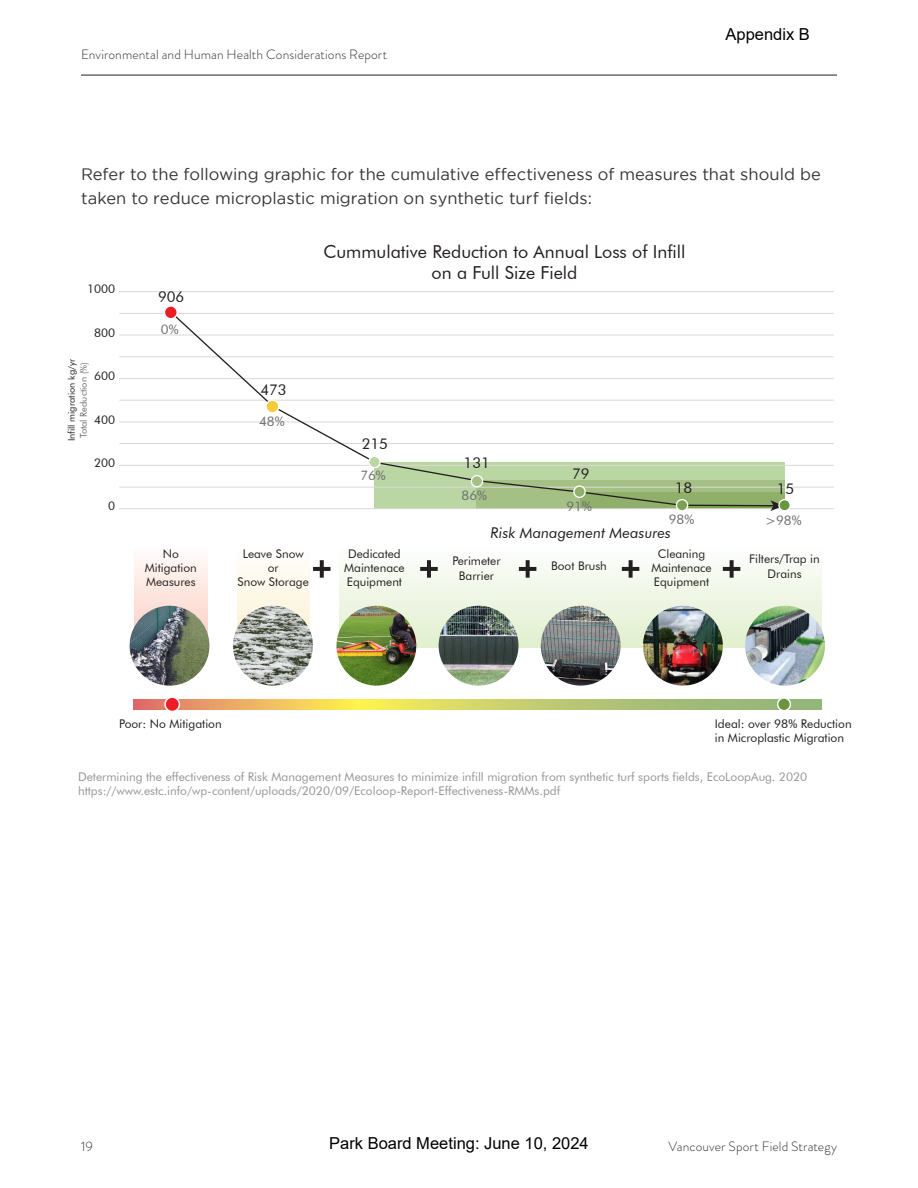
<style>
.page{position:relative;width:918px;height:1188px;background:#fff}
.page>*{position:absolute;margin:0;border:0;box-sizing:border-box;transform-origin:0 0}
.t1{font:17.85px/21.5px "Futura BT";color:#231f20;text-align:center}
.Body_Copy{font:16.5px/24px "Gotham";color:#363434}
.t2{font:16.5px "Arial";color:#000}
.t3{font:italic 14.85px "Futura BT";color:#231f20}
.t4{font:14.85px "Futura BT";color:#231f20}
.t5{font:300 13.5px "Brandon Grotesque";letter-spacing:.01em;color:#363434}
.t6{font:13.2px "Futura BT";color:#6c6d70}
.t7{font:12px/14.2px "Futura BT";color:#231f20;text-align:center}
.t8{font:12px/14.4px "Futura BT";color:#939598}
.t9{font:9.3px "Futura BT";color:#231f20}
.t10{font:9.3px "Futura BT";color:#6c6d70}
</style>
<div class="page">
<hr style="left:81px;top:75px;width:756px;height:1px;background:#231f20">
<svg style="left:133px;top:699px;width:688px;height:10px;background:#ccc36a"></svg>
<div style="left:778px;top:698px;width:12px;height:13px;background:#68963f;border-radius:50%"></div>
<div style="left:777px;top:697px;width:14px;height:14px;border:2px solid #fff;border-radius:50%"></div>
<div style="left:165px;top:697px;width:14px;height:14px;background:#ee1d23;border-radius:50%"></div>
<div style="left:164px;top:696px;width:16px;height:16px;border:2px solid #fff;border-radius:50%"></div>
<div style="left:476px;top:480px;width:309px;height:29px;background:#a4c085"></div>
<div style="left:580px;top:492px;width:205px;height:17px;background:#8faf6a"></div>
<hr style="left:682px;top:505px;width:103px;height:4px;background:#7aa251">
<svg style="left:135px;top:558px;width:72px;height:74px;background:#fbe8e2"></svg>
<svg style="left:237px;top:566px;width:72px;height:62px"></svg>
<div style="left:339px;top:546px;width:482px;height:102px;background:linear-gradient(to bottom,#fefefe,#dfedcb)"></div>
<hr style="left:119px;top:291px;width:715px;height:1px;background:#dad9d8">
<hr style="left:119px;top:313px;width:715px;height:1px;background:#dad9d8">
<hr style="left:119px;top:334px;width:715px;height:1px;background:#dad9d8">
<hr style="left:119px;top:356px;width:715px;height:1px;background:#dad9d8">
<hr style="left:119px;top:378px;width:715px;height:1px;background:#dad9d8">
<hr style="left:119px;top:400px;width:715px;height:1px;background:#dad9d8">
<hr style="left:119px;top:421px;width:715px;height:1px;background:#dad9d8">
<hr style="left:119px;top:443px;width:715px;height:1px;background:#dad9d8">
<hr style="left:119px;top:465px;width:715px;height:1px;background:#dad9d8">
<hr style="left:119px;top:487px;width:715px;height:1px;background:#dad9d8">
<hr style="left:119px;top:508px;width:715px;height:1px;background:#dad9d8">
<svg style="left:313px;top:567px;width:18px;height:4px"></svg>
<svg style="left:320px;top:560px;width:4px;height:18px"></svg>
<svg style="left:420px;top:567px;width:18px;height:4px"></svg>
<hr style="left:427px;top:560px;width:4px;height:18px;background:#231f20">
<svg style="left:519px;top:567px;width:17px;height:4px"></svg>
<svg style="left:526px;top:560px;width:4px;height:18px"></svg>
<svg style="left:622px;top:567px;width:17px;height:4px"></svg>
<svg style="left:629px;top:560px;width:4px;height:18px"></svg>
<svg style="left:723px;top:567px;width:17px;height:4px"></svg>
<svg style="left:730px;top:560px;width:4px;height:18px"></svg>
<svg style="left:169px;top:316px;width:607px;height:191px"></svg>
<svg style="left:770px;top:500px;width:11px;height:11px"></svg>
<svg style="left:369px;top:456px;width:11px;height:12px"></svg>
<div style="left:368px;top:456px;width:13px;height:12px;border:1px solid #fff;border-radius:50%"></div>
<div style="left:471px;top:476px;width:12px;height:11px;background:#a4c085;border-radius:50%"></div>
<div style="left:471px;top:475px;width:12px;height:12px;border:1px solid #fff;border-radius:50%"></div>
<svg style="left:574px;top:486px;width:11px;height:11px"></svg>
<div style="left:573px;top:485px;width:13px;height:13px;border:1px solid #fff;border-radius:50%"></div>
<div style="left:676px;top:500px;width:12px;height:11px;background:#7aa251;border-radius:50%"></div>
<div style="left:676px;top:499px;width:12px;height:12px;border:1px solid #fff;border-radius:50%"></div>
<div style="left:779px;top:500px;width:11px;height:11px;background:#67963f;border-radius:50%"></div>
<div style="left:778px;top:499px;width:13px;height:12px;border:1px solid #fff;border-radius:50%"></div>
<svg style="left:165px;top:306px;width:12px;height:13px"></svg>
<div style="left:164px;top:305px;width:14px;height:14px;border:1px solid #fff;border-radius:50%"></div>
<svg style="left:266px;top:400px;width:13px;height:13px"></svg>
<div style="left:265px;top:400px;width:14px;height:14px;border:1px solid #fff;border-radius:50%"></div>
<img style="left:130px;top:606px;width:79px;height:80px;border-radius:40px">
<img style="left:233px;top:606px;width:80px;height:80px;border-radius:40px">
<img style="left:336px;top:606px;width:80px;height:80px;border-radius:40px">
<img style="left:439px;top:606px;width:79px;height:80px;border-radius:40px">
<img style="left:541px;top:606px;width:80px;height:80px;border-radius:40px">
<img style="left:643px;top:606px;width:80px;height:80px;border-radius:40px">
<img style="left:745px;top:606px;width:80px;height:80px;border-radius:40px">
<p class="t5" style="left:81px;top:46px;width:308px">Environmental and Human Health Considerations Report</p>
<h2 class="t2" style="left:726px;top:23px;width:86px">Appendix B</h2>
<p class="Body_Copy" style="left:81px;top:162px;width:741px">Refer to the following graphic for the cumulative effectiveness of measures that should be taken to reduce microplastic migration on synthetic turf fields:</p>
<p class="t7" style="left:87px;top:282px;width:30px">1000</p>
<p class="t7" style="left:94px;top:326px;width:23px">800</p>
<p class="t9" style="left:66px;top:441px;width:84px;rotate:-90deg">Infill migration kg/yr</p>
<p class="t10" style="left:78px;top:438px;width:77px;rotate:-90deg">Total Reduction (%)</p>
<p class="t7" style="left:94px;top:369px;width:23px">600</p>
<p class="t7" style="left:94px;top:412px;width:23px">400</p>
<p class="t7" style="left:94px;top:456px;width:23px">200</p>
<p class="t7" style="left:108px;top:499px;width:9px">0</p>
<p class="t4" style="left:158px;top:288px;width:28px">906</p>
<p class="t6" style="left:161px;top:321px;width:19px">0%</p>
<p class="t1" style="left:323px;top:241px;width:364px">Cummulative Reduction to Annual Loss of Infill on a Full Size Field</p>
<p class="t4" style="left:260px;top:381px;width:28px">473</p>
<p class="t6" style="left:259px;top:414px;width:27px">48%</p>
<p class="t4" style="left:362px;top:434px;width:28px">215</p>
<p class="t6" style="left:360px;top:467px;width:27px">76%</p>
<p class="t4" style="left:464px;top:454px;width:28px">131</p>
<p class="t6" style="left:462px;top:487px;width:27px">86%</p>
<p class="t4" style="left:572px;top:465px;width:19px">79</p>
<p class="t6" style="left:566px;top:498px;width:27px">91%</p>
<p class="t4" style="left:675px;top:479px;width:19px">18</p>
<p class="t4" style="left:777px;top:479px;width:19px">15</p>
<p class="t6" style="left:669px;top:512px;width:27px">98%</p>
<p class="t6" style="left:765px;top:512px;width:38px">&gt;98%</p>
<p class="t3" style="left:491px;top:524px;width:182px">Risk Management Measures</p>
<p class="t7" style="left:344px;top:546px;width:62px">Dedicated<br>Maintenace<br>Equipment</p>
<p class="t7" style="left:651px;top:546px;width:62px">Cleaning<br>Maintenace<br>Equipment</p>
<p class="t7" style="left:145px;top:546px;width:53px">No<br>Mitigation<br>Measures</p>
<p class="t7" style="left:452px;top:554px;width:50px">Perimeter<br>Barrier</p>
<p class="t7" style="left:551px;top:559px;width:57px">Boot Brush</p>
<p class="t7" style="left:749px;top:552px;width:72px">Filters/Trap in<br>Drains</p>
<p class="t7" style="left:238px;top:546px;width:73px">Leave Snow or<br>Snow Storage</p>
<p class="t7" style="left:119px;top:716px;width:104px">Poor: No Mitigation</p>
<p class="t7" style="left:715px;top:716px;width:138px;text-align:left">Ideal: over 98% Reduction in Microplastic Migration</p>
<p class="t8" style="left:78px;top:769px;width:731px">Determining the effectiveness of Risk Management Measures to minimize infill migration from synthetic turf sports fields, EcoLoopAug. 2020 https://www.estc.info/wp-content/uploads/2020/09/Ecoloop-Report-Effectiveness-RMMs.pdf</p>
<h2 class="t2" style="left:329px;top:1132px;width:261px">Park Board Meeting: June 10, 2024</h2>
<p class="t5" style="left:81px;top:1137px;width:13px">19</p>
<p class="t5" style="left:669px;top:1137px;width:170px">Vancouver Sport Field Strategy</p>
</div>
